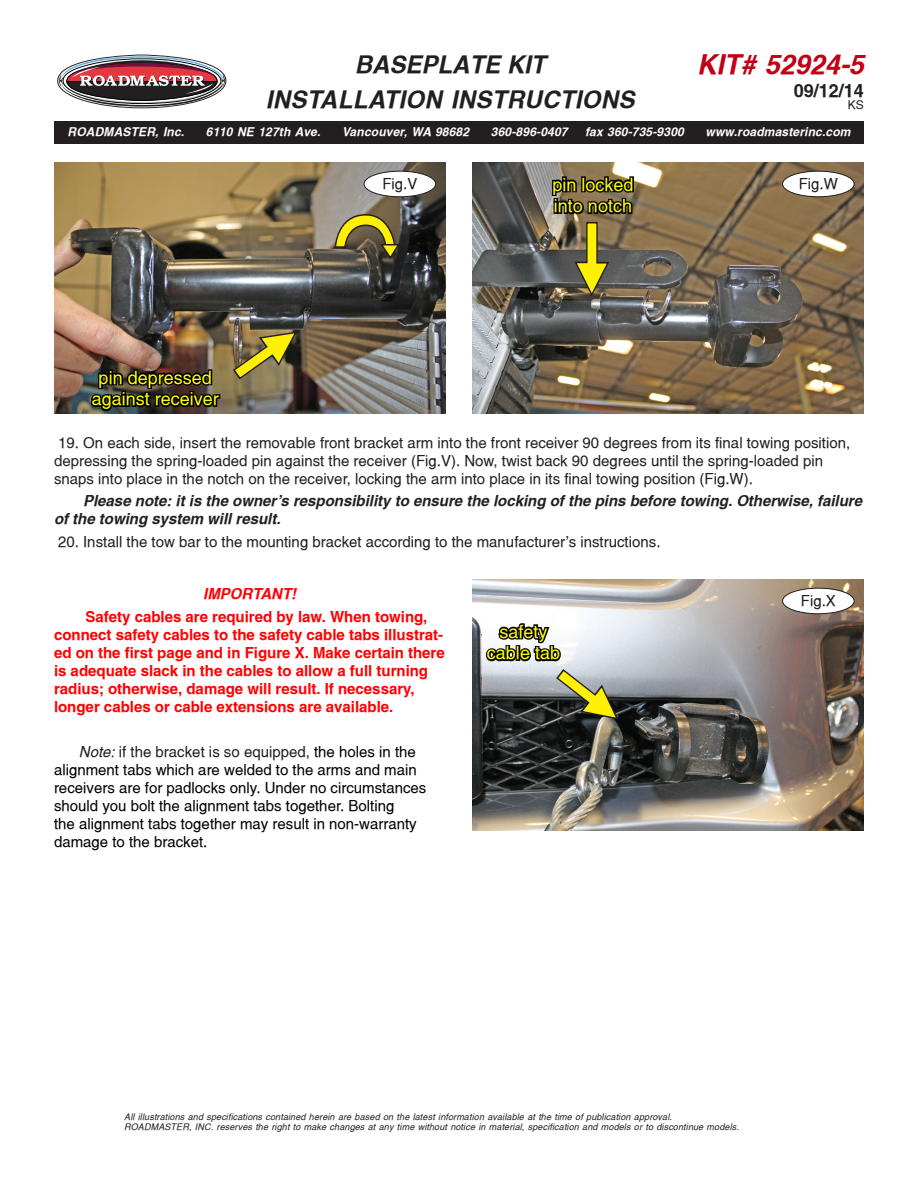
<style>
.page{position:relative;width:918px;height:1188px;background:#fff}
.page>*{position:absolute;margin:0;border:0;box-sizing:border-box;transform-origin:0 0}
.t1{font:italic 700 27px "Switzerland";color:#bf0015}
.t2{font:italic 700 24px/34.3px "Switzerland";letter-spacing:.015em;color:#231f20;text-align:center}
.t3{font:18px/21.6px "Switzerland";color:#ff0;text-align:center}
.t4{font:700 18px "Switzerland";color:#231f20}
.Helv_10pt{font:15px/18px "Switzerland";color:#231f20}
.t5{font:700 15px/18px "Switzerland";color:#f00}
.t6{font:15px/18px "Switzerland";color:#000}
.t7{font:italic 700 15px/18px "Switzerland";color:#231f20}
.t8{font:italic 700 15px "Switzerland";color:#f00}
.t9{font:italic 700 12px "Switzerland";letter-spacing:.015em;color:#fff}
.t10{font:12px "Switzerland";color:#231f20}
.Helv_10pt-2{font:italic 9px/10.5px "Switzerland";letter-spacing:.015em;color:#231f20}
.s1{font-style:italic;color:#231f20}
.s2{color:#231f20}
</style>
<div class="page">
<div style="left:54px;top:121px;width:810px;height:23px;background:#231f20"></div>
<svg style="left:57px;top:55px;width:170px;height:54px"></svg>
<img style="left:472px;top:162px;width:392px;height:252px">
<img style="left:54px;top:162px;width:392px;height:252px">
<div style="left:364px;top:171px;width:72px;height:26px;background:#fff;border-radius:50%"></div>
<div style="left:364px;top:171px;width:72px;height:26px;border:1px solid #231f20;border-radius:50%"></div>
<svg style="left:334px;top:213px;width:66px;height:47px;background:#857a38"></svg>
<img style="left:88px;top:316px;width:220px;height:97px">
<div style="left:783px;top:171px;width:71px;height:26px;background:#fff;border-radius:50%"></div>
<div style="left:782px;top:171px;width:72px;height:26px;border:1px solid #231f20;border-radius:50%"></div>
<svg style="left:550px;top:175px;width:86px;height:122px;background:#6a6142"></svg>
<img style="left:472px;top:579px;width:392px;height:252px">
<div style="left:783px;top:588px;width:71px;height:26px;background:#fff;border-radius:50%"></div>
<div style="left:782px;top:588px;width:72px;height:26px;border:1px solid #231f20;border-radius:50%"></div>
<svg style="left:484px;top:622px;width:146px;height:113px;background:#8c8f86"></svg>
<p class="t2" style="left:266px;top:47px;width:370px">BASEPLATE KIT<br>INSTALLATION INSTRUCTIONS</p>
<h1 class="t1" style="left:697px;top:49px;width:169px">KIT# 52924-5</h1>
<p class="t4" style="left:794px;top:79px;width:72px">09/12/14</p>
<p class="t10" style="left:848px;top:97px;width:18px">KS</p>
<p class="t9" style="left:68px;top:125px;width:118px">ROADMASTER, Inc.</p>
<p class="t9" style="left:206px;top:125px;width:116px">6110 NE 127th Ave.</p>
<p class="t9" style="left:342px;top:125px;width:129px">Vancouver, WA 98682</p>
<p class="t9" style="left:491px;top:125px;width:78px">360-896-0407</p>
<p class="t9" style="left:585px;top:125px;width:100px">fax 360-735-9300</p>
<p class="t9" style="left:706px;top:125px;width:146px">www.roadmasterinc.com</p>
<p class="t3" style="left:99px;top:367px;width:115px">pin depressed</p>
<p class="t3" style="left:92px;top:388px;width:129px">against receiver</p>
<p class="Helv_10pt" style="left:382px;top:175px;width:37px">Fig.V</p>
<p class="t3" style="left:552px;top:174px;width:83px">pin locked</p>
<p class="Helv_10pt" style="left:799px;top:175px;width:41px">Fig.W</p>
<p class="t3" style="left:554px;top:195px;width:80px">into notch</p>
<p class="Helv_10pt" style="left:54px;top:433px;width:798px">19. On each side, insert the removable front bracket arm into the front receiver 90 degrees from its final towing position, depressing the spring-loaded pin against the receiver (Fig.V). Now, twist back 90 degrees until the spring-loaded pin snaps into place in the notch on the receiver, locking the arm into place in its final towing position (Fig.W).</p>
<p class="t7" style="left:54px;top:492px;width:810px;text-indent:29px">Please note: it is the owner's responsibility to ensure the locking of the pins before towing. Otherwise, failure of the towing system will result.</p>
<p class="Helv_10pt" style="left:58px;top:532px;width:604px">20. Install the tow bar to the mounting bracket according to the manufacturer's instructions.</p>
<p class="t8" style="left:203px;top:585px;width:95px">IMPORTANT!</p>
<p class="t5" style="left:54px;top:607px;width:392px;text-indent:32px">Safety cables are required by law. When towing, connect safety cables to the safety cable tabs illustrat&shy;ed on the first page and in Figure X. Make certain there is adequate slack in the cables to allow a full turning radius; otherwise, damage will result. If necessary, longer cables or cable extensions are available.</p>
<p class="t6" style="left:54px;top:742px;width:374px;text-indent:25px"><span class="s1">Note:</span> <span class="s2">if the bracket is so equipped,</span> the holes in the alignment tabs which are welded to the arms and main receivers are for padlocks only. Under no circumstances should you bolt the alignment tabs together. Bolting<br>the alignment tabs together may result in non-warranty damage to the bracket.</p>
<p class="t3" style="left:487px;top:621px;width:75px">safety cable tab</p>
<p class="Helv_10pt" style="left:801px;top:592px;width:37px">Fig.X</p>
<p class="Helv_10pt-2" style="left:124px;top:1111px;width:616px">All illustrations and specifications contained herein are based on the latest information available at the time of publication approval.<br>ROADMASTER, INC. reserves the right to make changes at any time without notice in material, specification and models or to discontinue models.</p>
</div>
